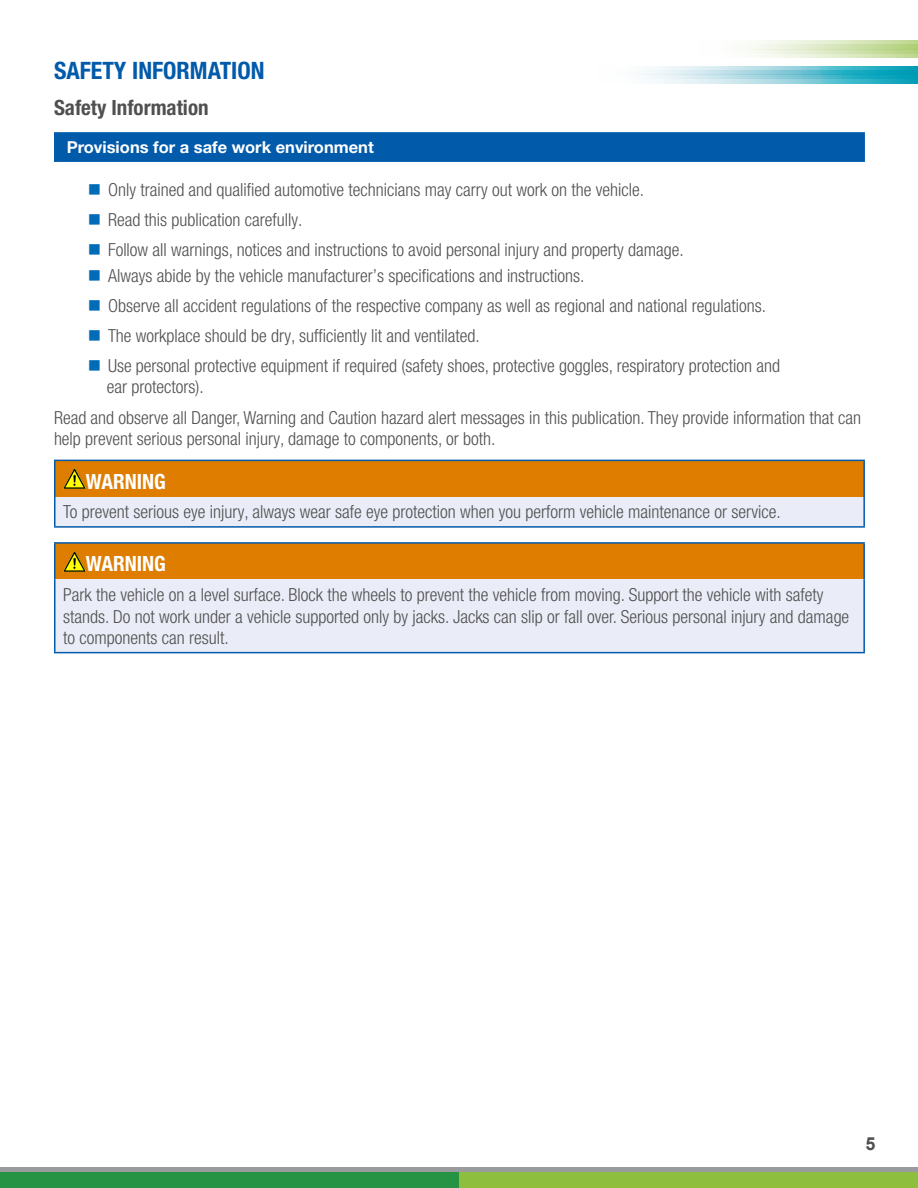
<style>
.page{position:relative;width:918px;height:1188px;background:#fff}
.page>*{position:absolute;margin:0;border:0;box-sizing:border-box;transform-origin:0 0}
.t1{font:700 condensed 24px "Helvetica Neue LT Pro";color:#015aaa}
.t2{font:700 condensed 21px "Helvetica Neue LT Pro";color:#505050}
.Warning_ANSIZ535{font:700 condensed 21px "Helvetica Neue LT Pro";color:#fff}
.Text{font:300 condensed 18px/21.6px "Helvetica Neue LT Pro";color:#505050}
.t3{font:700 18px "Arial";color:#505050}
.Text_ÜS{font:700 16.5px "Helvetica Neue LT Pro";color:#fff}
</style>
<div class="page">
<div style="left:0;top:1172px;width:459px;height:16px;background:#269243"></div>
<div style="left:459px;top:1172px;width:459px;height:16px;background:#8dbe3e"></div>
<div style="left:0;top:1167px;width:918px;height:5px;background:#999b9e"></div>
<svg style="left:750px;top:53px;width:168px;height:5px"></svg>
<svg style="left:738px;top:49px;width:180px;height:4px"></svg>
<svg style="left:748px;top:41px;width:170px;height:8px"></svg>
<svg style="left:658px;top:79px;width:260px;height:4px"></svg>
<svg style="left:649px;top:75px;width:269px;height:4px"></svg>
<svg style="left:636px;top:66px;width:282px;height:9px;background:#86cedb"></svg>
<div style="left:54px;top:132px;width:811px;height:30px;background:#015aaa"></div>
<div style="left:55px;top:460px;width:809px;height:37px;background:#de7d00"></div>
<div style="left:55px;top:497px;width:809px;height:30px;background:#eaedf7"></div>
<hr style="left:54px;top:460px;width:811px;height:1px;background:#015aaa">
<hr style="left:54px;top:461px;width:2px;height:36px;background:#015aaa">
<hr style="left:863px;top:461px;width:2px;height:36px;background:#015aaa">
<hr style="left:54px;top:497px;width:2px;height:29px;background:#015aaa">
<hr style="left:863px;top:497px;width:2px;height:29px;background:#015aaa">
<hr style="left:54px;top:526px;width:811px;height:2px;background:#015aaa">
<img style="left:63px;top:469px;width:23px;height:20px">
<div style="left:55px;top:543px;width:809px;height:37px;background:#de7d00"></div>
<div style="left:55px;top:580px;width:809px;height:73px;background:#eaedf7"></div>
<hr style="left:54px;top:542px;width:811px;height:2px;background:#015aaa">
<hr style="left:54px;top:544px;width:2px;height:36px;background:#015aaa">
<hr style="left:863px;top:544px;width:2px;height:36px;background:#015aaa">
<hr style="left:54px;top:580px;width:2px;height:72px;background:#015aaa">
<hr style="left:863px;top:580px;width:2px;height:72px;background:#015aaa">
<hr style="left:54px;top:652px;width:811px;height:1px;background:#015aaa">
<img style="left:63px;top:551px;width:23px;height:20px">
<p class="t1" style="left:54px;top:56px;width:212px">SAFETY INFORMATION</p>
<p class="t2" style="left:54px;top:95px;width:156px">Safety Information</p>
<p class="Text_ÜS" style="left:67px;top:137px;width:309px">Provisions for a safe work environment</p>
<p class="Text" style="left:108px;top:179px;width:537px">Only trained and qualified automotive technicians may carry out work on the vehicle.</p>
<p class="Text" style="left:108px;top:209px;width:196px">Read this publication carefully.</p>
<p class="Text" style="left:108px;top:239px;width:577px">Follow all warnings, notices and instructions to avoid personal injury and property damage.</p>
<p class="Text" style="left:108px;top:264px;width:478px">Always abide by the vehicle manufacturer’s specifications and instructions.</p>
<p class="Text" style="left:108px;top:294px;width:660px">Observe all accident regulations of the respective company as well as regional and national regulations.</p>
<p class="Text" style="left:108px;top:324px;width:373px">The workplace should be dry, sufficiently lit and ventilated.</p>
<p class="Text" style="left:107px;top:355px;width:675px">Use personal protective equipment if required (safety shoes, protective goggles, respiratory protection and ear protectors).</p>
<p class="Text" style="left:54px;top:406px;width:809px">Read and observe all Danger, Warning and Caution hazard alert messages in this publication. They provide information that can help prevent serious personal injury, damage to components, or both.</p>
<p class="Warning_ANSIZ535" style="left:86px;top:469px;width:82px">WARNING</p>
<p class="Text" style="left:63px;top:501px;width:719px">To prevent serious eye injury, always wear safe eye protection when you perform vehicle maintenance or service.</p>
<p class="Warning_ANSIZ535" style="left:86px;top:551px;width:82px">WARNING</p>
<p class="Text" style="left:63px;top:584px;width:788px">Park the vehicle on a level surface. Block the wheels to prevent the vehicle from moving. Support the vehicle with safety stands. Do not work under a vehicle supported only by jacks. Jacks can slip or fall over. Serious personal injury and damage to components can result.</p>
<p class="t3" style="left:865px;top:1131px;width:12px">5</p>
</div>
